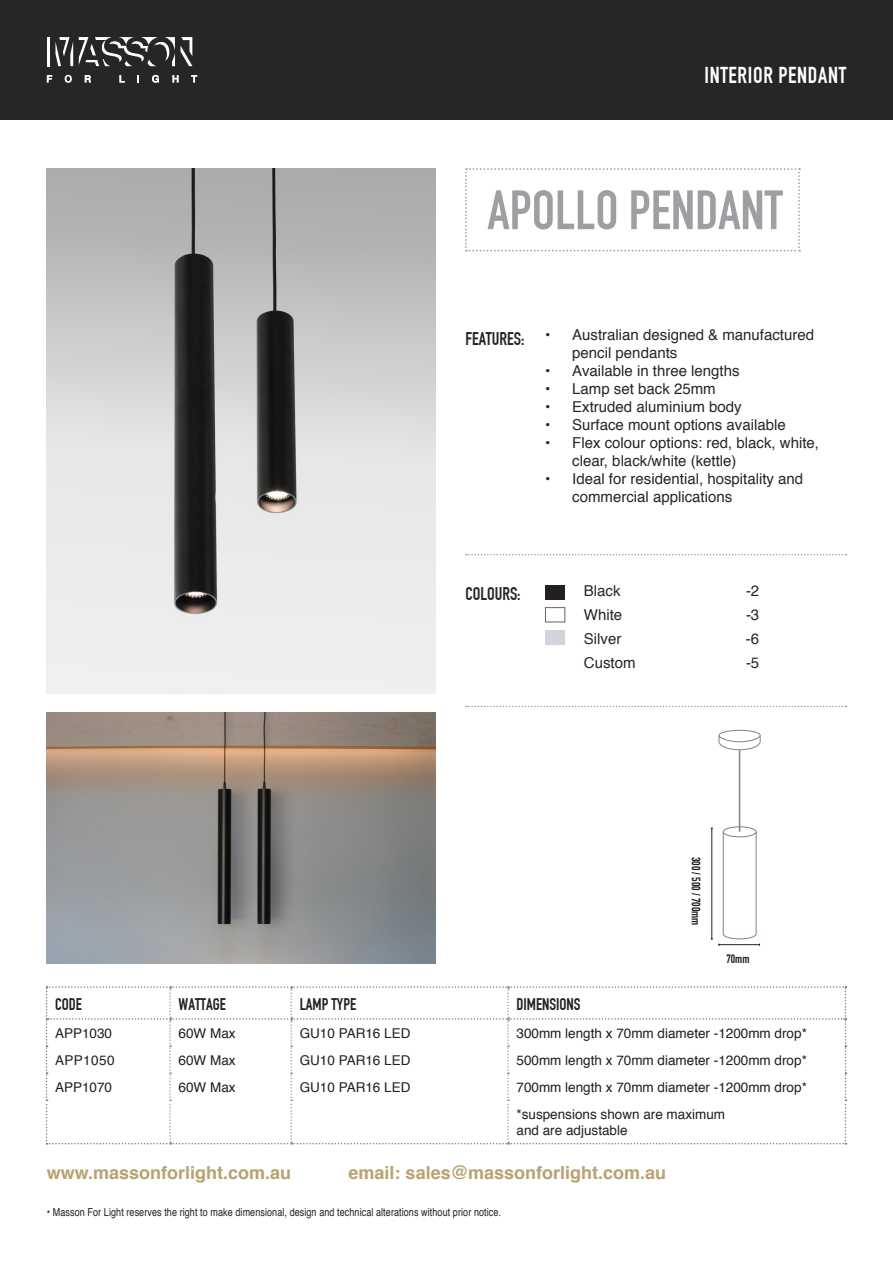
<style>
.page{position:relative;width:893px;height:1263px;background:#fff}
.page>*{position:absolute;margin:0;border:0;box-sizing:border-box;transform-origin:0 0}
.t1{font:54.45px "DIN Engschrift";color:#9d9fa2}
.t2{font:22.5px "DIN Engschrift";letter-spacing:.03em;color:#fff}
.t3{font:700 18px "Helvetica";color:#b8a26f}
.t4{font:18px "DIN Engschrift";color:#282526}
.t5{font:16.5px "DIN Engschrift";color:#231f20}
.t6{font:15px/18px "Helvetica";color:#282526}
.t7{font:13.5px "Helvetica";color:#231f20}
.t8{font:13.5px "Helvetica";letter-spacing:.03em;color:#231f20}
.t9{font:12px "DIN Engschrift";color:#231f20}
.t10{font:10.95px "Helvetica";letter-spacing:.01em;color:#231f20;scale:.82 1}
</style>
<div class="page">
<div style="left:0;top:0;width:893px;height:119px;background:#282526"></div>
<hr style="left:47px;top:37px;width:2px;height:29px;background:#fff">
<svg style="left:55px;top:37px;width:18px;height:29px"></svg>
<svg style="left:79px;top:37px;width:113px;height:29px"></svg>
<svg style="left:47px;top:75px;width:5px;height:8px"></svg>
<svg style="left:65px;top:75px;width:7px;height:8px"></svg>
<svg style="left:85px;top:75px;width:6px;height:8px"></svg>
<svg style="left:119px;top:75px;width:6px;height:8px"></svg>
<svg style="left:137px;top:75px;width:2px;height:8px"></svg>
<svg style="left:152px;top:75px;width:7px;height:8px"></svg>
<svg style="left:172px;top:75px;width:7px;height:8px"></svg>
<svg style="left:191px;top:75px;width:6px;height:8px"></svg>
<svg style="left:465px;top:168px;width:335px;height:83px"></svg>
<img style="left:47px;top:168px;width:388px;height:525px">
<svg style="left:466px;top:554px;width:380px;height:1px"></svg>
<svg style="left:466px;top:706px;width:380px;height:1px"></svg>
<svg style="left:46px;top:986px;width:800px;height:158px"></svg>
<img style="left:47px;top:712px;width:388px;height:251px">
<div style="left:545px;top:607px;width:20px;height:15px;background:#fff;border:1px solid #6b6360"></div>
<div style="left:545px;top:586px;width:20px;height:14px;background:#231f20"></div>
<div style="left:545px;top:630px;width:20px;height:14px;background:#d1d5db"></div>
<svg style="left:711px;top:828px;width:49px;height:118px"></svg>
<div style="left:723px;top:826px;width:33px;height:11px;border:1px solid #808285;border-radius:50%"></div>
<hr style="left:739px;top:750px;width:1px;height:82px;background:#808285">
<svg style="left:718px;top:729px;width:43px;height:21px"></svg>
<p class="t2" style="left:704px;top:62px;width:143px">INTERIOR PENDANT</p>
<p class="t1" style="left:487px;top:178px;width:297px">APOLLO PENDANT</p>
<p class="t4" style="left:465px;top:328px;width:61px">FEATURES:</p>
<p class="t6" style="left:572px;top:326px;width:243px;text-indent:-27px">• Australian designed &amp; manufactured pencil pendants</p>
<p class="t6" style="left:545px;top:362px;width:196px">• Available in three lengths</p>
<p class="t6" style="left:545px;top:380px;width:172px">• Lamp set back 25mm</p>
<p class="t6" style="left:545px;top:398px;width:198px">• Extruded aluminium body</p>
<p class="t6" style="left:545px;top:416px;width:242px">• Surface mount options available</p>
<p class="t6" style="left:572px;top:434px;width:248px;text-indent:-27px">• Flex colour options: red, black, white, clear, black/white (kettle)</p>
<p class="t6" style="left:572px;top:470px;width:232px;text-indent:-27px">• Ideal for residential, hospitality and commercial applications</p>
<p class="t4" style="left:465px;top:583px;width:57px">COLOURS:</p>
<p class="t6" style="left:584px;top:582px;width:38px">Black</p>
<p class="t6" style="left:746px;top:582px;width:15px">-2</p>
<p class="t6" style="left:584px;top:606px;width:40px">White</p>
<p class="t6" style="left:746px;top:606px;width:15px">-3</p>
<p class="t6" style="left:584px;top:630px;width:39px">Silver</p>
<p class="t6" style="left:746px;top:630px;width:15px">-6</p>
<p class="t6" style="left:584px;top:654px;width:53px">Custom</p>
<p class="t6" style="left:746px;top:654px;width:15px">-5</p>
<p class="t9" style="left:703px;top:857px;width:70px;rotate:90deg">300 / 500 / 700mm</p>
<p class="t9" style="left:726px;top:951px;width:25px">70mm</p>
<p class="t5" style="left:55px;top:995px;width:28px">CODE</p>
<p class="t5" style="left:179px;top:995px;width:49px">WATTAGE</p>
<p class="t5" style="left:300px;top:995px;width:58px">LAMP TYPE</p>
<p class="t5" style="left:516px;top:995px;width:66px">DIMENSIONS</p>
<p class="t7" style="left:55px;top:1022px;width:59px">APP1030</p>
<p class="t7" style="left:179px;top:1022px;width:59px">60W Max</p>
<p class="t7" style="left:300px;top:1022px;width:112px">GU10 PAR16 LED</p>
<p class="t7" style="left:516px;top:1022px;width:292px">300mm length x 70mm diameter -1200mm drop*</p>
<p class="t8" style="left:55px;top:1049px;width:61px">APP1050</p>
<p class="t7" style="left:179px;top:1049px;width:59px">60W Max</p>
<p class="t7" style="left:300px;top:1049px;width:112px">GU10 PAR16 LED</p>
<p class="t7" style="left:516px;top:1049px;width:292px">500mm length x 70mm diameter -1200mm drop*</p>
<p class="t7" style="left:55px;top:1077px;width:59px">APP1070</p>
<p class="t7" style="left:179px;top:1077px;width:59px">60W Max</p>
<p class="t7" style="left:300px;top:1077px;width:112px">GU10 PAR16 LED</p>
<p class="t7" style="left:516px;top:1077px;width:292px">700mm length x 70mm diameter -1200mm drop*</p>
<p class="t7" style="left:516px;top:1104px;width:210px">*suspensions shown are maximum</p>
<p class="t7" style="left:516px;top:1120px;width:113px">and are adjustable</p>
<p class="t3" style="left:349px;top:1158px;width:319px">email: sales@massonforlight.com.au</p>
<p class="t10" style="left:47px;top:1204px;width:555px">* Masson For Light reserves the right to make dimensional, design and technical alterations without prior notice.</p>
<p class="t3" style="left:47px;top:1158px;width:246px">www.massonforlight.com.au</p>
</div>
